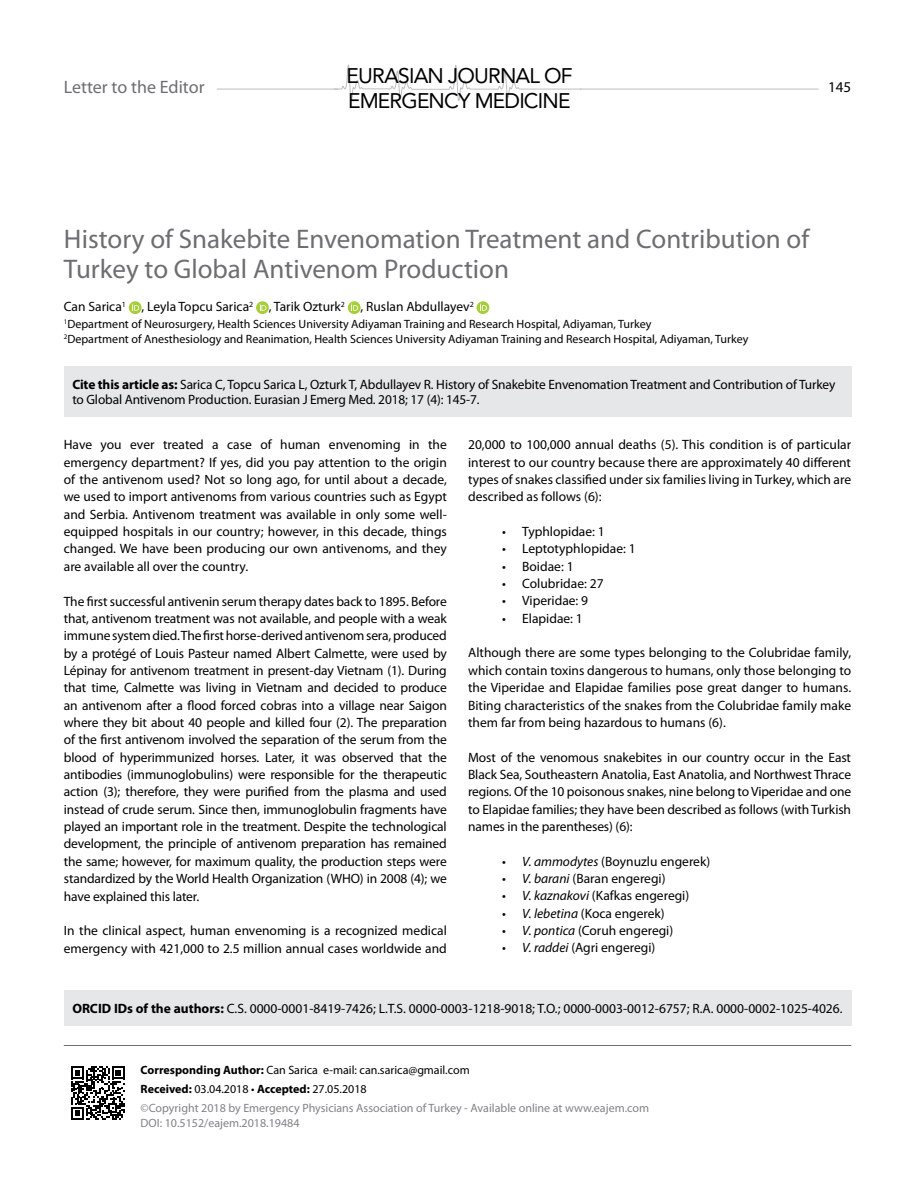
<style>
.page{position:relative;width:915px;height:1191px;background:#fff}
.page>*{position:absolute;margin:0;border:0;box-sizing:border-box;transform-origin:0 0}
.t1{font:27px/30px "Myriad Pro";color:#6d6e71}
.t2{font:21px/24.3px "Avenir LT Std";letter-spacing:-.04em;color:#000}
.t3{font:18px "Myriad Pro";color:#6d6e71}
.t4{font:15px "Myriad Pro";color:#000}
.t5{font:13.5px/17.4px "Myriad Pro";color:#000;text-align:justify}
.t6{font:12px/15px "Myriad Pro";color:#000}
.t7{font:12px/19.2px "Myriad Pro";color:#808285}
.s1{font-weight:700}
.s2{font-style:italic}
.s3{font-weight:700;color:#000}
.s4{color:#000}
</style>
<div class="page">
<div style="left:129px;top:301px;width:12px;height:13px;background:#a6ce39;border-radius:50%"></div>
<svg style="left:132px;top:304px;width:7px;height:7px"></svg>
<svg style="left:256px;top:301px;width:13px;height:13px"></svg>
<svg style="left:259px;top:304px;width:7px;height:7px"></svg>
<svg style="left:348px;top:301px;width:12px;height:13px"></svg>
<svg style="left:351px;top:304px;width:7px;height:7px"></svg>
<svg style="left:476px;top:301px;width:13px;height:13px"></svg>
<svg style="left:480px;top:304px;width:6px;height:7px"></svg>
<hr style="left:64px;top:1045px;width:786px;height:1px;background:#6d6e71">
<svg style="left:71px;top:1066px;width:53px;height:53px"></svg>
<hr style="left:217px;top:89px;width:601px;height:1px;background:#bcbec0">
<svg style="left:333px;top:64px;width:248px;height:37px"></svg>
<div style="left:64px;top:366px;width:786px;height:50px;background:#e6e7e8"></div>
<div style="left:64px;top:990px;width:786px;height:35px;background:#e6e7e8"></div>
<h2 class="t2" style="left:346px;top:64px;width:227px">EURASIAN JOURNAL OF<br>EMERGENCY MEDICINE</h2>
<h3 class="t3" style="left:64px;top:76px;width:142px">Letter to the Editor</h3>
<p class="t4" style="left:827px;top:78px;width:25px">145</p>
<h1 class="t1" style="left:64px;top:224px;width:746px">History of Snakebite Envenomation Treatment and Contribution of<br>Turkey to Global Antivenom Production</h1>
<p class="t5" style="left:64px;top:297px;width:411px">Can Sarica<sup>1</sup> , Leyla Topcu Sarica<sup>2</sup> , Tarik Ozturk<sup>2</sup> , Ruslan Abdullayev<sup>2</sup></p>
<p class="t6" style="left:64px;top:316px;width:686px"><sup>1</sup>Department of Neurosurgery, Health Sciences University Adiyaman Training and Research Hospital, Adiyaman, Turkey<br><sup>2</sup>Department of Anesthesiology and Reanimation, Health Sciences University Adiyaman Training and Research Hospital, Adiyaman, Turkey</p>
<p class="t5" style="left:72px;top:376px;width:764px;line-height:15px"><span class="s1">Cite this article as:</span> Sarica C, Topcu Sarica L, Ozturk T, Abdullayev R. History of Snakebite Envenomation Treatment and Contribution of Turkey to Global Antivenom Production. Eurasian J Emerg Med. 2018; 17 (4): 145-7.</p>
<p class="t5" style="left:64px;top:436px;width:384px">Have you ever treated a case of human envenoming in the emergency department? If yes, did you pay attention to the origin of the antivenom used? Not so long ago, for until about a decade, we used to import antivenoms from various countries such as Egypt and Serbia. Antivenom treatment was available in only some well&shy;equipped hospitals in our country; however, in this decade, things changed. We have been producing our own antivenoms, and they are available all over the country.</p>
<p class="t5" style="left:64px;top:592px;width:384px">The first successful antivenin serum therapy dates back to 1895. Before that, antivenom treatment was not available, and people with a weak immune system died. The first horse-derived antivenom sera, produced by a protégé of Louis Pasteur named Albert Calmette, were used by Lépinay for antivenom treatment in present-day Vietnam (1). During that time, Calmette was living in Vietnam and decided to produce an antivenom after a flood forced cobras into a village near Saigon where they bit about 40 people and killed four (2). The preparation of the first antivenom involved the separation of the serum from the blood of hyperimmunized horses. Later, it was observed that the antibodies (immunoglobulins) were responsible for the therapeutic action (3); therefore, they were purified from the plasma and used instead of crude serum. Since then, immunoglobulin fragments have played an important role in the treatment. Despite the technological development, the principle of antivenom preparation has remained the same; however, for maximum quality, the production steps were standardized by the World Health Organization (WHO) in 2008 (4); we have explained this later.</p>
<p class="t5" style="left:64px;top:921px;width:384px">In the clinical aspect, human envenoming is a recognized medical emergency with 421,000 to 2.5 million annual cases worldwide and</p>
<p class="t5" style="left:468px;top:436px;width:384px">20,000 to 100,000 annual deaths (5). This condition is of particular interest to our country because there are approximately 40 different types of snakes classified under six families living in Turkey, which are described as follows (6):</p>
<p class="t5" style="left:502px;top:522px;width:104px">• Typhlopidae: 1</p>
<p class="t5" style="left:502px;top:540px;width:135px">• Leptotyphlopidae: 1</p>
<p class="t5" style="left:502px;top:557px;width:73px">• Boidae: 1</p>
<p class="t5" style="left:502px;top:574px;width:103px">• Colubridae: 27</p>
<p class="t5" style="left:502px;top:592px;width:87px">• Viperidae: 9</p>
<p class="t5" style="left:502px;top:609px;width:82px">• Elapidae: 1</p>
<p class="t5" style="left:468px;top:644px;width:384px">Although there are some types belonging to the Colubridae family, which contain toxins dangerous to humans, only those belonging to the Viperidae and Elapidae families pose great danger to humans.<br>Biting characteristics of the snakes from the Colubridae family make them far from being hazardous to humans (6).</p>
<p class="t5" style="left:468px;top:748px;width:384px">Most of the venomous snakebites in our country occur in the East Black Sea, Southeastern Anatolia, East Anatolia, and Northwest Thrace regions. Of the 10 poisonous snakes, nine belong to Viperidae and one to Elapidae families; they have been described as follows (with Turkish names in the parentheses) (6):</p>
<p class="t5" style="left:502px;top:852px;width:209px">• <span class="s2">V. ammodytes</span> (Boynuzlu engerek)</p>
<p class="t5" style="left:502px;top:869px;width:165px">• <span class="s2">V. barani</span> (Baran engeregi)</p>
<p class="t5" style="left:502px;top:887px;width:188px">• <span class="s2">V. kaznakovi</span> (Kafkas engeregi)</p>
<p class="t5" style="left:502px;top:904px;width:164px">• <span class="s2">V. lebetina</span> (Koca engerek)</p>
<p class="t5" style="left:502px;top:921px;width:172px">• <span class="s2">V. pontica</span> (Coruh engeregi)</p>
<p class="t5" style="left:502px;top:939px;width:155px">• <span class="s2">V. raddei</span> (Agri engeregi)</p>
<p class="t5" style="left:72px;top:999px;width:771px"><span class="s1">ORCID IDs of the authors:</span> C.S. 0000-0001-8419-7426; L.T.S. 0000-0003-1218-9018; T.O.; 0000-0003-0012-6757; R.A. 0000-0002-1025-4026.</p>
<p class="t7" style="left:141px;top:1059px;width:510px"><span class="s3">Corresponding Author:</span> <span class="s4">Can Sarica e-mail: can.sarica@gmail.com<br></span><span class="s3">Received:</span> <span class="s4">03.04.2018 •</span> <span class="s3">Accepted:</span> <span class="s4">27.05.2018<br></span>©Copyright 2018 by Emergency Physicians Association of Turkey - Available online at www.eajem.com</p>
<p class="t7" style="left:141px;top:1113px;width:160px">DOI: 10.5152/eajem.2018.19484</p>
</div>
